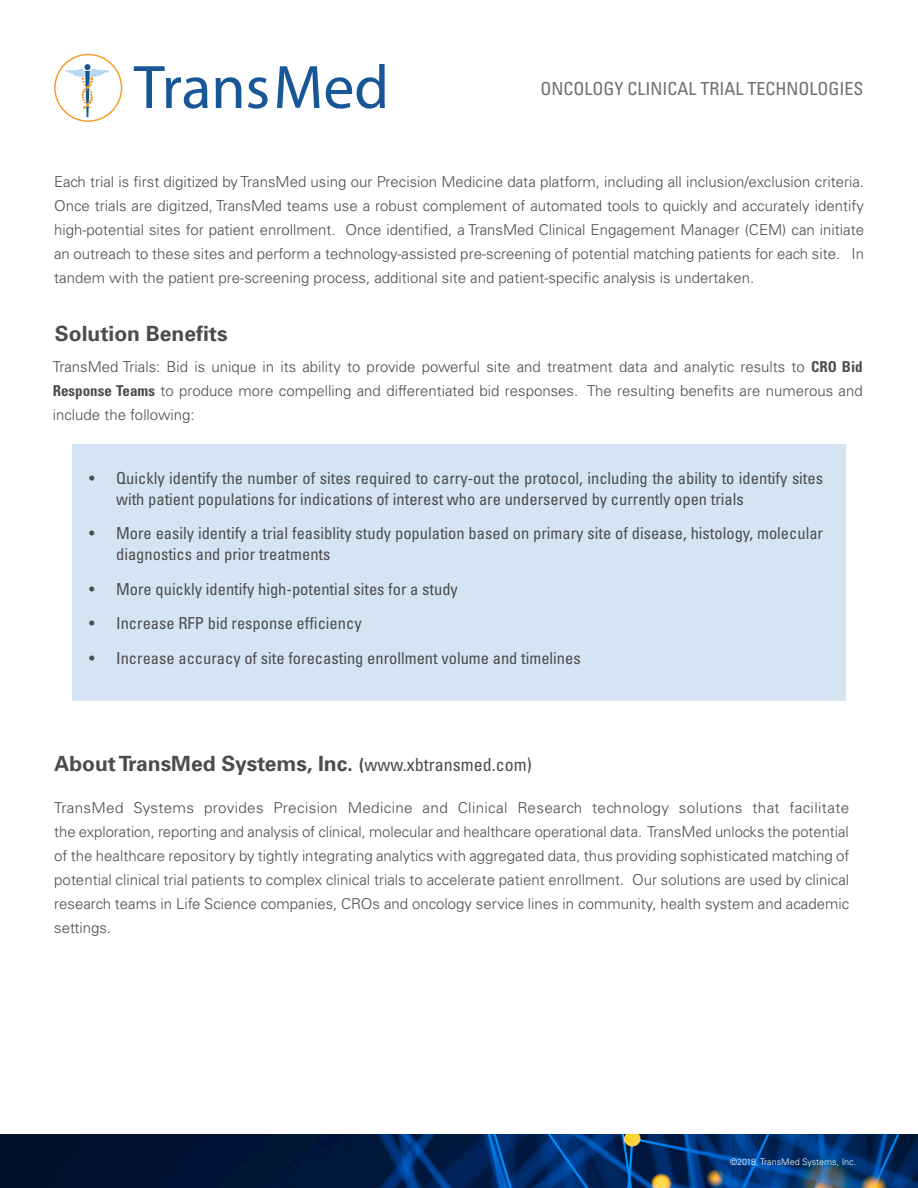
<style>
.page{position:relative;width:918px;height:1188px;background:#fff}
.page>*{position:absolute;margin:0;border:0;box-sizing:border-box;transform-origin:0 0}
.t1{font:700 21px "Univers";color:#4b4c4d}
.t2{font:condensed 18px "Univers";color:#707070}
.t3{font:condensed 16.5px/21px "Univers";color:#4b4c4d}
.t4{font:300 15px/24px "Univers";color:#4b4c4d;text-align:justify}
.t5{font:300 9px "Univers";color:#fff}
.s1{font-weight:700;font-stretch:condensed}
.s2{font-size:18px}
.s3{font-weight:400;font-stretch:condensed;font-size:18px}
</style>
<div class="page">
<img style="left:0;top:1134px;width:918px;height:54px">
<svg style="left:216px;top:77px;width:25px;height:31px"></svg>
<svg style="left:248px;top:77px;width:20px;height:32px"></svg>
<svg style="left:277px;top:64px;width:108px;height:45px"></svg>
<svg style="left:134px;top:66px;width:74px;height:43px"></svg>
<svg style="left:65px;top:64px;width:45px;height:53px"></svg>
<div style="left:54px;top:54px;width:68px;height:68px;border:1px solid #f89820;border-radius:50%"></div>
<div style="left:72px;top:444px;width:773px;height:257px;background:#d5e4f3"></div>
<p class="t2" style="left:541px;top:77px;width:325px">ONCOLOGY CLINICAL TRIAL TECHNOLOGIES</p>
<p class="t4" style="left:54px;top:169px;width:812px">Each trial is first digitized by TransMed using our Precision Medicine data platform, including all inclusion/exclusion criteria.<br>Once trials are digitzed, TransMed teams use a robust complement of automated tools to quickly and accurately identify high-potential sites for patient enrollment. Once identified, a TransMed Clinical Engagement Manager (CEM) can initiate an outreach to these sites and perform a technology-assisted pre-screening of potential matching patients for each site. In tandem with the patient pre-screening process, additional site and patient-specific analysis is undertaken.</p>
<p class="t1" style="left:55px;top:320px;width:174px">Solution Benefits</p>
<p class="t4" style="left:53px;top:354px;width:812px">TransMed Trials: Bid is unique in its ability to provide powerful site and treatment data and analytic results to <span class="s1">CRO Bid Response Teams</span> to produce more compelling and differentiated bid responses. The resulting benefits are numerous and include the following:</p>
<p class="t3" style="left:116px;top:467px;width:709px;text-indent:-27px">• Quickly identify the number of sites required to carry-out the protocol, including the ability to identify sites with patient populations for indications of interest who are underserved by currently open trials</p>
<p class="t3" style="left:116px;top:522px;width:709px;text-indent:-27px">• More easily identify a trial feasiblity study population based on primary site of disease, histology, molecular diagnostics and prior treatments</p>
<p class="t3" style="left:89px;top:578px;width:370px">• More quickly identify high-potential sites for a study</p>
<p class="t3" style="left:89px;top:612px;width:274px">• Increase RFP bid response efficiency</p>
<p class="t3" style="left:89px;top:647px;width:493px">• Increase accuracy of site forecasting enrollment volume and timelines</p>
<p class="t1" style="left:54px;top:750px;width:479px">About TransMed Systems, Inc. <span class="s2">(</span><span class="s3">www.xbtransmed.com)</span></p>
<p class="t4" style="left:54px;top:795px;width:797px">TransMed Systems provides Precision Medicine and Clinical Research technology solutions that facilitate the exploration, reporting and analysis of clinical, molecular and healthcare operational data. TransMed unlocks the potential of the healthcare repository by tightly integrating analytics with aggregated data, thus providing sophisticated matching of potential clinical trial patients to complex clinical trials to accelerate patient enrollment. Our solutions are used by clinical research teams in Life Science companies, CROs and oncology service lines in community, health system and academic settings.</p>
<p class="t5" style="left:730px;top:1156px;width:128px">©2018, TransMed Systems, Inc.</p>
</div>
